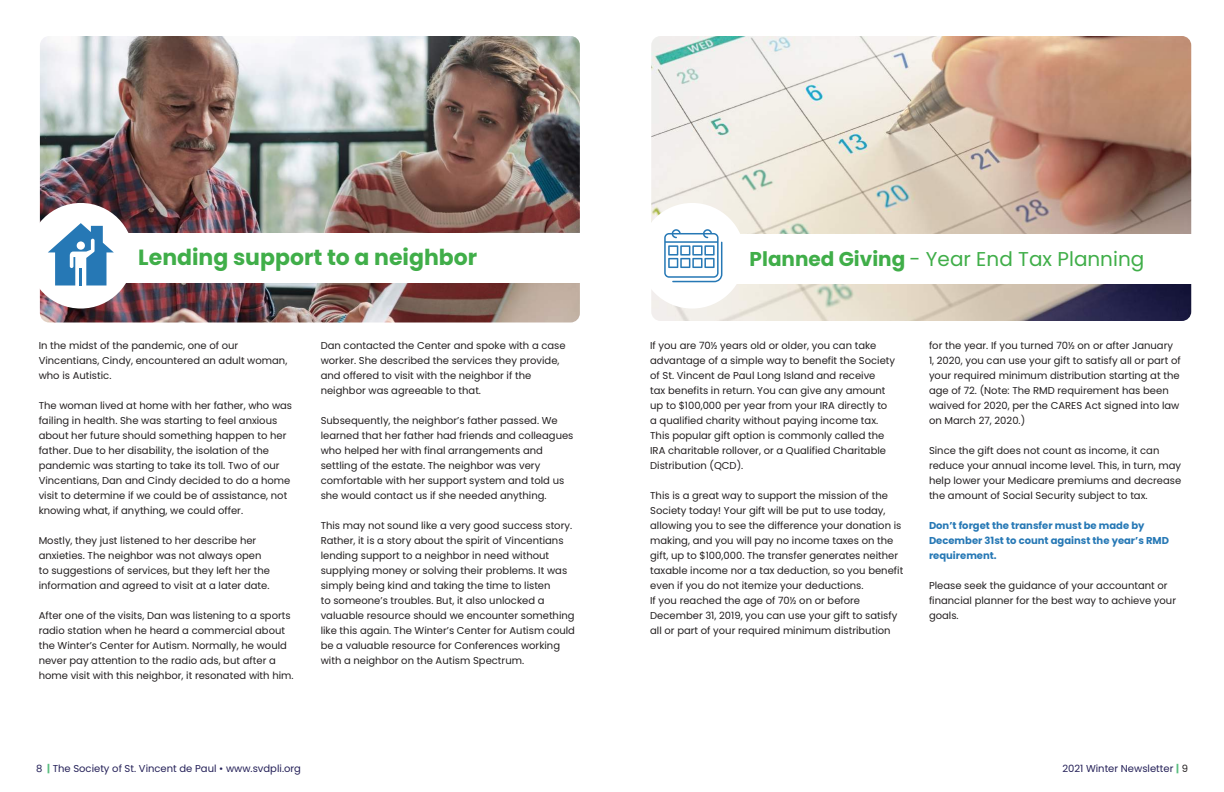
<style>
.page{position:relative;width:1224px;height:792px;background:#fff}
.page>*{position:absolute;margin:0;border:0;box-sizing:border-box;transform-origin:0 0}
.t1{font:700 22px "Poppins";color:#40ae49}
.t2{font:20px "Poppins";color:#40ae49}
.t3{font:10px/15px "Poppins";color:#231f20}
.t4{font:700 10px/15px "Poppins";color:#2678b5}
.t5{font:10px "Poppins";color:#242058}
.s1{font-weight:700}
.s2{font-weight:700;color:#5cbe82}
.s3{color:#231f20}
</style>
<div class="page">
<img style="left:40px;top:36px;width:540px;height:286px">
<div style="left:116px;top:233px;width:472px;height:49px;background:#fff"></div>
<div style="left:28px;top:203px;width:106px;height:106px;background:#fff;border-radius:50%"></div>
<svg style="left:48px;top:223px;width:66px;height:63px"></svg>
<img style="left:651px;top:36px;width:540px;height:285px">
<div style="left:727px;top:234px;width:472px;height:49px;background:#fff"></div>
<div style="left:639px;top:203px;width:106px;height:106px;background:#fff;border-radius:50%"></div>
<svg style="left:664px;top:229px;width:58px;height:53px"></svg>
<h1 class="t1" style="left:138px;top:244px;width:340px">Lending support to a neighbor</h1>
<h2 class="t2" style="left:750px;top:247px;width:396px"><span class="s1">Planned Giving</span> - Year End Tax Planning</h2>
<p class="t3" style="left:39px;top:338px;width:250px">In the midst of the pandemic, one of our<br>Vincentians, Cindy, encountered an adult woman, who is Autistic.</p>
<p class="t3" style="left:39px;top:398px;width:255px">The woman lived at home with her father, who was failing in health. She was starting to feel anxious about her future should something happen to her father. Due to her disability, the isolation of the pandemic was starting to take its toll. Two of our Vincentians, Dan and Cindy decided to do a home visit to determine if we could be of assistance, not knowing what, if anything, we could offer.</p>
<p class="t3" style="left:39px;top:533px;width:233px">Mostly, they just listened to her describe her anxieties. The neighbor was not always open to suggestions of services, but they left her the information and agreed to visit at a later date.</p>
<p class="t3" style="left:39px;top:608px;width:256px">After one of the visits, Dan was listening to a sports radio station when he heard a commercial about the Winter’s Center for Autism. Normally, he would never pay attention to the radio ads, but after a home visit with this neighbor, it resonated with him.</p>
<p class="t3" style="left:321px;top:338px;width:247px">Dan contacted the Center and spoke with a case worker. She described the services they provide, and offered to visit with the neighbor if the neighbor was agreeable to that.</p>
<p class="t3" style="left:321px;top:413px;width:254px">Subsequently, the neighbor’s father passed. We learned that her father had friends and colleagues who helped her with final arrangements and settling of the estate. The neighbor was very comfortable with her support system and told us she would contact us if she needed anything.</p>
<p class="t3" style="left:321px;top:518px;width:256px">This may not sound like a very good success story.<br>Rather, it is a story about the spirit of Vincentians lending support to a neighbor in need without supplying money or solving their problems. It was simply being kind and taking the time to listen<br>to someone’s troubles. But, it also unlocked a valuable resource should we encounter something like this again. The Winter’s Center for Autism could be a valuable resource for Conferences working with a neighbor on the Autism Spectrum.</p>
<p class="t3" style="left:650px;top:338px;width:246px">If you are 70½ years old or older, you can take advantage of a simple way to benefit the Society of St. Vincent de Paul Long Island and receive<br>tax benefits in return. You can give any amount up to $100,000 per year from your IRA directly to a qualified charity without paying income tax.<br>This popular gift option is commonly called the IRA charitable rollover, or a Qualified Charitable Distribution (QCD).</p>
<p class="t3" style="left:650px;top:488px;width:255px">This is a great way to support the mission of the Society today! Your gift will be put to use today, allowing you to see the difference your donation is making, and you will pay no income taxes on the gift, up to $100,000. The transfer generates neither taxable income nor a tax deduction, so you benefit even if you do not itemize your deductions.<br>If you reached the age of 70½ on or before December 31, 2019, you can use your gift to satisfy all or part of your required minimum distribution</p>
<p class="t3" style="left:929px;top:338px;width:253px">for the year. If you turned 70½ on or after January 1, 2020, you can use your gift to satisfy all or part of your required minimum distribution starting at the age of 72. (Note: The RMD requirement has been waived for 2020, per the CARES Act signed into law on March 27, 2020.)</p>
<p class="t3" style="left:929px;top:443px;width:254px">Since the gift does not count as income, it can reduce your annual income level. This, in turn, may help lower your Medicare premiums and decrease the amount of Social Security subject to tax.</p>
<p class="t4" style="left:929px;top:518px;width:242px">Don’t forget the transfer must be made by<br>December 31st to count against the year’s RMD requirement.</p>
<p class="t3" style="left:929px;top:578px;width:249px">Please seek the guidance of your accountant or financial planner for the best way to achieve your goals.</p>
<p class="t5" style="left:36px;top:762px;width:266px">8 <span class="s2">|</span> The Society of St. Vincent de Paul • www.svdpli.org</p>
<p class="t5" style="left:1062px;top:762px;width:127px">2021 Winter Newsletter <span class="s2">|</span> <span class="s3">9</span></p>
</div>
